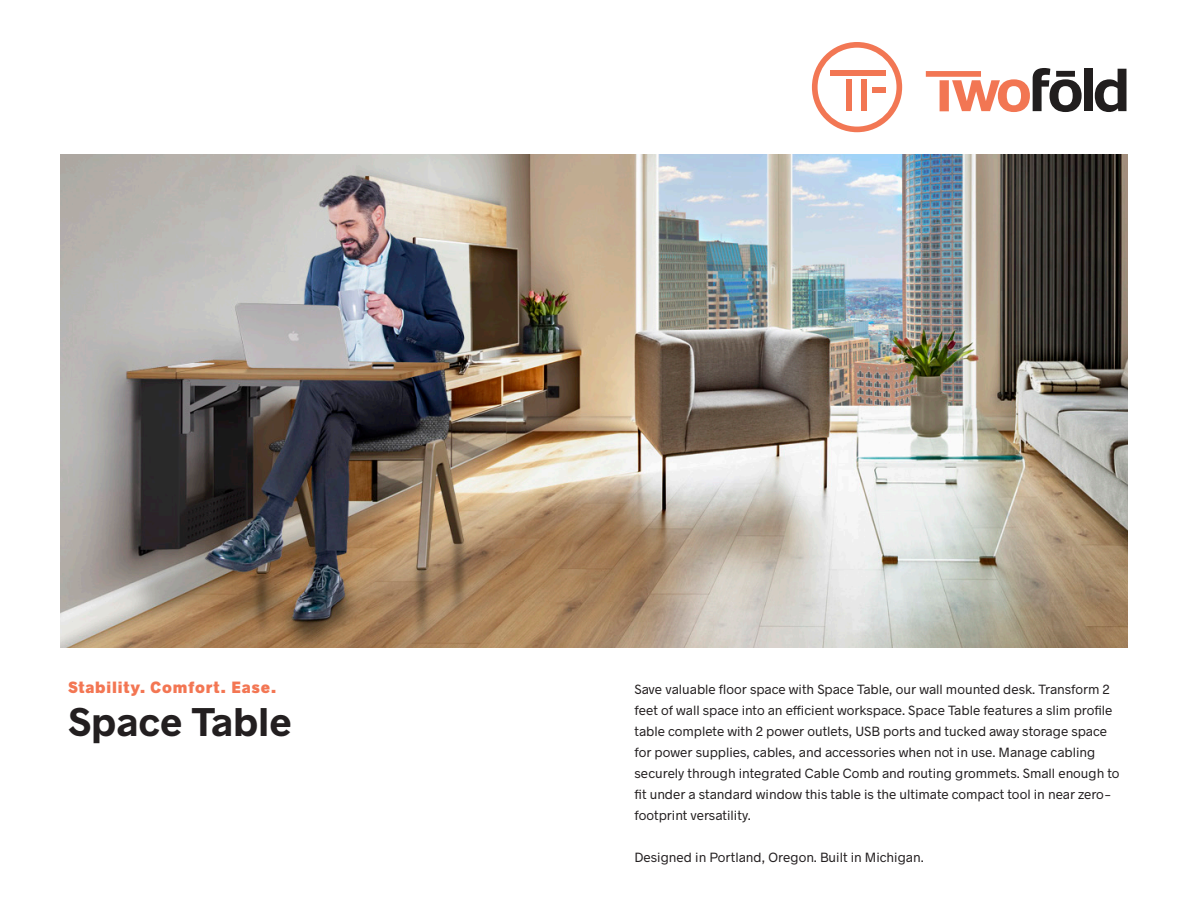
<style>
.page{position:relative;width:1188px;height:918px;background:#fff}
.page>*{position:absolute;margin:0;border:0;box-sizing:border-box;transform-origin:0 0}
.t1{font:700 40.5px "Radnika";color:#231f20}
.t2{font:900 16.5px "Radnika";letter-spacing:.05em;color:#f37653}
.Body_Small{font:13.5px/21px "Radnika";color:#231f20}
</style>
<div class="page">
<img style="left:61px;top:155px;width:1066px;height:493px">
<div style="left:1084px;top:69px;width:9px;height:42px;background:#211e1e"></div>
<svg style="left:1095px;top:69px;width:31px;height:43px"></svg>
<svg style="left:926px;top:68px;width:156px;height:44px"></svg>
<svg style="left:812px;top:42px;width:90px;height:90px"></svg>
<p class="t2" style="left:68px;top:676px;width:210px">Stability. Comfort. Ease.</p>
<p class="t1" style="left:68px;top:694px;width:225px">Space Table</p>
<p class="Body_Small" style="left:634px;top:678px;width:487px">Save valuable floor space with Space Table, our wall mounted desk. Transform 2 feet of wall space into an efficient workspace. Space Table features a slim profile table complete with 2 power outlets, USB ports and tucked away storage space for power supplies, cables, and accessories when not in use. Manage cabling securely through integrated Cable Comb and routing grommets. Small enough to fit under a standard window this table is the ultimate compact tool in near zero&shy;footprint versatility.</p>
<p class="Body_Small" style="left:634px;top:846px;width:291px">Designed in Portland, Oregon. Built in Michigan.</p>
</div>
